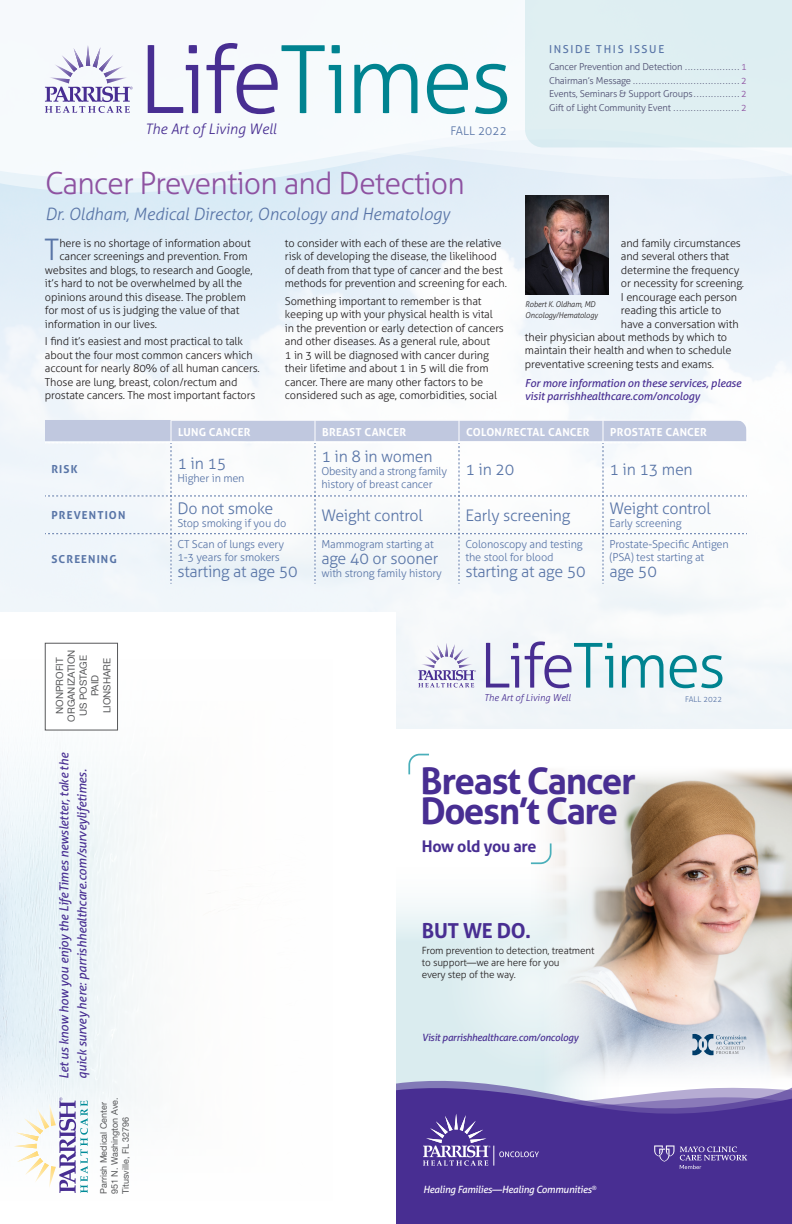
<style>
.page{position:relative;width:792px;height:1224px;background:#fff}
.page>*{position:absolute;margin:0;border:0;box-sizing:border-box;transform-origin:0 0}
.t1{font:300 94.2px "Aller";letter-spacing:-.035em;color:#008390}
.t2{font:300 62px "Aller";letter-spacing:-.035em;color:#008390}
.t3{font:700 36.7px/29.8px "Aller";letter-spacing:-.035em;color:#482e92}
.t4{font:300 30.5px "Aller";letter-spacing:-.03em;color:#8e52a1}
.t5{font:300 29.7px "Aller";color:#5975a7}
.t6{font:700 20.7px "Aller";letter-spacing:-.015em;color:#482e92}
.t7{font:italic 300 17px "Aller";letter-spacing:-.01em;color:#5975a7}
.t8{font:700 16.1px "Aller";letter-spacing:-.015em;color:#482e92}
.t9{font:300 16px "Aller";letter-spacing:-.015em;color:#5975a7}
.t10{font:italic 300 14.5px "Aller";letter-spacing:-.005em;color:#482e92}
.t11{font:italic 12.5px/18px "Aller";letter-spacing:-.01em;color:#482e92}
.t12{font:300 12px "Aller";color:#5975a7}
.t13{font:300 11px/13.5px "Aller";letter-spacing:-.015em;color:#231f20}
.t14{font:300 11px/13px "Aller";letter-spacing:-.015em;color:#5975a7}
.t15{font:italic 11px/13px "Aller";letter-spacing:-.015em;color:#482e92}
.t16{font:700 11px "Aller";letter-spacing:.02em;color:#fff}
.t17{font:700 11px "Aller";letter-spacing:.1em;color:#5975a7}
.t18{font:11px "Aller";letter-spacing:.15em;color:#5975a7}
.t19{font:300 10px/12px "Aller";letter-spacing:-.015em;color:#231f20}
.t20{font:italic 10px "Aller";letter-spacing:-.025em;color:#482e92}
.t21{font:italic 10px "Aller";letter-spacing:-.025em;color:#fff}
.t22{font:9.8px/11.8px "Helvetica Neue";color:#57585a;text-align:center}
.t23{font:300 9.5px "Aller";letter-spacing:-.02em;color:#4c4c6f}
.t24{font:italic 300 9.5px "Aller";letter-spacing:-.005em;color:#482e92}
.t25{font:300 9.5px "Aller";color:#8e52a1}
.t26{font:9px/11px "Helvetica Neue";color:#57585a}
.t27{font:italic 300 8px/10.5px "Aller";letter-spacing:-.015em;color:#231f20;scale:.96 1}
.t28{font:300 7.9px "Aller";color:#5975a7}
.s1{color:#482e92}
</style>
<div class="page">
<img style="left:0;top:193px;width:792px;height:536px">
<img style="left:0;top:612px;width:396px;height:511px">
<img style="left:552px;top:770px;width:240px;height:141px">
<svg style="left:396px;top:859px;width:230px;height:52px"></svg>
<svg style="left:408px;top:753px;width:21px;height:22px"></svg>
<svg style="left:442px;top:894px;width:181px;height:181px"></svg>
<svg style="left:529px;top:843px;width:23px;height:22px"></svg>
<div style="left:396px;top:1169px;width:396px;height:55px;background:#482e92"></div>
<svg style="left:396px;top:911px;width:396px;height:258px;background:#b4aec9"></svg>
<svg style="left:418px;top:643px;width:58px;height:44px"></svg>
<svg style="left:0;top:182px;width:792px;height:11px;background:#e2eef7"></svg>
<svg style="left:0;top:86px;width:792px;height:96px;fill:#f6fafc"></svg>
<div style="left:525px;top:0;width:267px;height:148px;background:#dfeff2"></div>
<svg style="left:45px;top:45px;width:88px;height:68px"></svg>
<svg style="left:14px;top:1098px;width:74px;height:95px"></svg>
<div style="left:45px;top:643px;width:73px;height:87px;background:#fff"></div>
<div style="left:45px;top:643px;width:73px;height:87px;border:1px solid #57585a"></div>
<img style="left:525px;top:195px;width:83px;height:100px">
<svg style="left:45px;top:420px;width:703px;height:164px"></svg>
<h1 class="t1" style="left:138px;top:23px;width:376px"><span class="s1">Life</span>Times</h1>
<h3 class="t10" style="left:145px;top:120px;width:133px">The Art of Living Well</h3>
<p class="t12" style="left:451px;top:123px;width:58px">FALL 2022</p>
<h3 class="t4" style="left:45px;top:165px;width:421px">Cancer Prevention and Detection</h3>
<h3 class="t7" style="left:45px;top:203px;width:406px">Dr. Oldham, Medical Director, Oncology and Hematology</h3>
<h3 class="t5" style="left:44px;top:232px;width:16px">T</h3>
<p class="t13" style="left:59px;top:236px;width:193px">here is no shortage of information about</p>
<p class="t13" style="left:59px;top:249px;width:190px">cancer screenings and prevention. From</p>
<p class="t13" style="left:45px;top:263px;width:209px">websites and blogs, to research and Google,</p>
<p class="t13" style="left:45px;top:276px;width:199px">it’s hard to not be overwhelmed by all the</p>
<p class="t13" style="left:45px;top:290px;width:202px">opinions around this disease. The problem</p>
<p class="t13" style="left:45px;top:303px;width:196px">for most of us is judging the value of that</p>
<p class="t13" style="left:45px;top:317px;width:114px">information in our lives.</p>
<p class="t13" style="left:45px;top:335px;width:216px">I find it’s easiest and most practical to talk about the four most common cancers which account for nearly 80% of all human cancers.<br>Those are lung, breast, colon/rectum and prostate cancers. The most important factors</p>
<p class="t13" style="left:285px;top:236px;width:223px">to consider with each of these are the relative risk of developing the disease, the likelihood of death from that type of cancer and the best methods for prevention and screening for each.</p>
<p class="t13" style="left:285px;top:294px;width:220px">Something important to remember is that keeping up with your physical health is vital in the prevention or early detection of cancers and other diseases. As a general rule, about<br>1 in 3 will be diagnosed with cancer during their lifetime and about 1 in 5 will die from cancer. There are many other factors to be considered such as age, comorbidities, social</p>
<p class="t18" style="left:549px;top:43px;width:117px">INSIDE THIS ISSUE</p>
<p class="t23" style="left:549px;top:61px;width:135px">Cancer Prevention and Detection</p>
<p class="t25" style="left:741px;top:61px;width:7px">1</p>
<p class="t23" style="left:549px;top:74px;width:84px">Chairman’s Message</p>
<p class="t25" style="left:741px;top:74px;width:7px">2</p>
<p class="t23" style="left:549px;top:88px;width:145px">Events, Seminars &amp; Support Groups</p>
<p class="t25" style="left:741px;top:88px;width:7px">2</p>
<p class="t23" style="left:549px;top:101px;width:124px">Gift of Light Community Event</p>
<p class="t25" style="left:741px;top:101px;width:7px">2</p>
<p class="t13" style="left:621px;top:236px;width:121px">and family circumstances</p>
<p class="t13" style="left:621px;top:249px;width:110px">and several others that</p>
<p class="t13" style="left:621px;top:263px;width:120px">determine the frequency</p>
<p class="t13" style="left:621px;top:276px;width:125px">or necessity for screening.</p>
<p class="t13" style="left:621px;top:290px;width:118px">I encourage each person</p>
<p class="t13" style="left:621px;top:303px;width:102px">reading this article to</p>
<p class="t13" style="left:621px;top:317px;width:119px">have a conversation with</p>
<p class="t13" style="left:525px;top:330px;width:204px">their physician about methods by which to</p>
<p class="t13" style="left:525px;top:344px;width:208px">maintain their health and when to schedule</p>
<p class="t13" style="left:525px;top:357px;width:191px">preventative screening tests and exams.</p>
<p class="t15" style="left:525px;top:376px;width:218px">For more information on these services, please visit parrishhealthcare.com/oncology</p>
<p class="t27" style="left:525px;top:299px;width:77px">Robert K. Oldham, MD<br>Oncology/Hematology</p>
<p class="t16" style="left:178px;top:425px;width:74px">LUNG CANCER</p>
<p class="t16" style="left:322px;top:425px;width:86px">BREAST CANCER</p>
<p class="t16" style="left:466px;top:425px;width:125px">COLON/RECTAL CANCER</p>
<p class="t16" style="left:610px;top:425px;width:98px">PROSTATE CANCER</p>
<p class="t17" style="left:51px;top:463px;width:28px">RISK</p>
<h3 class="t9" style="left:177px;top:453px;width:50px">1 in 15</h3>
<p class="t14" style="left:177px;top:471px;width:69px">Higher in men</p>
<h3 class="t9" style="left:321px;top:447px;width:113px">1 in 8 in women</h3>
<p class="t14" style="left:321px;top:465px;width:127px">Obesity and a strong family history of breast cancer</p>
<h3 class="t9" style="left:465px;top:460px;width:50px">1 in 20</h3>
<h3 class="t9" style="left:609px;top:460px;width:85px">1 in 13 men</h3>
<p class="t17" style="left:51px;top:508px;width:75px">PREVENTION</p>
<p class="t17" style="left:51px;top:552px;width:67px">SCREENING</p>
<p class="t22" style="left:54px;top:722px;width:74px;rotate:-90deg">NONPROFIT<br>ORGANIZATION<br>US POSTAGE<br>PAID<br>LIONSHARE</p>
<p class="t11" style="left:55px;top:1079px;width:328px;rotate:-90deg">Let us know how you enjoy the LifeTimes newsletter, take the quick survey here: parrishhealthcare.com/surveylifetimes.</p>
<p class="t26" style="left:99px;top:1194px;width:98px;rotate:-90deg">Parrish Medical Center<br>951 N. Washington Ave.<br>Titusville, FL 32796</p>
<h3 class="t9" style="left:177px;top:499px;width:97px">Do not smoke</h3>
<p class="t14" style="left:177px;top:517px;width:110px">Stop smoking if you do</p>
<h3 class="t9" style="left:321px;top:505px;width:103px">Weight control</h3>
<h3 class="t9" style="left:465px;top:505px;width:107px">Early screening</h3>
<h3 class="t9" style="left:609px;top:499px;width:103px">Weight control</h3>
<p class="t14" style="left:609px;top:517px;width:74px">Early screening</p>
<p class="t14" style="left:177px;top:538px;width:108px">CT Scan of lungs every<br>1-3 years for smokers</p>
<h3 class="t9" style="left:177px;top:562px;width:122px">starting at age 50</h3>
<p class="t14" style="left:321px;top:538px;width:114px">Mammogram starting at</p>
<h3 class="t9" style="left:321px;top:549px;width:119px">age 40 or sooner</h3>
<p class="t14" style="left:321px;top:567px;width:122px">with strong family history</p>
<p class="t14" style="left:465px;top:538px;width:119px">Colonoscopy and testing the stool for blood</p>
<h3 class="t9" style="left:465px;top:562px;width:122px">starting at age 50</h3>
<p class="t14" style="left:609px;top:538px;width:121px">Prostate-Specific Antigen (PSA) test starting at</p>
<h3 class="t9" style="left:609px;top:562px;width:49px">age 50</h3>
<h2 class="t2" style="left:480px;top:628px;width:248px"><span class="s1">Life</span>Times</h2>
<p class="t24" style="left:484px;top:692px;width:88px">The Art of Living Well</p>
<p class="t28" style="left:685px;top:694px;width:39px">FALL 2022</p>
<h3 class="t3" style="left:421px;top:766px;width:217px">Breast Cancer<br>Doesn’t Care</h3>
<h3 class="t8" style="left:422px;top:836px;width:116px">How old you are</h3>
<h3 class="t6" style="left:422px;top:918px;width:111px">BUT WE DO.</h3>
<p class="t19" style="left:422px;top:945px;width:174px">From prevention to detection, treatment to support—we are here for you<br>every step of the way.</p>
<p class="t20" style="left:422px;top:1032px;width:158px">Visit parrishhealthcare.com/oncology</p>
<p class="t21" style="left:423px;top:1184px;width:175px">Healing Families—Healing Communities<sup>®</sup></p>
</div>
